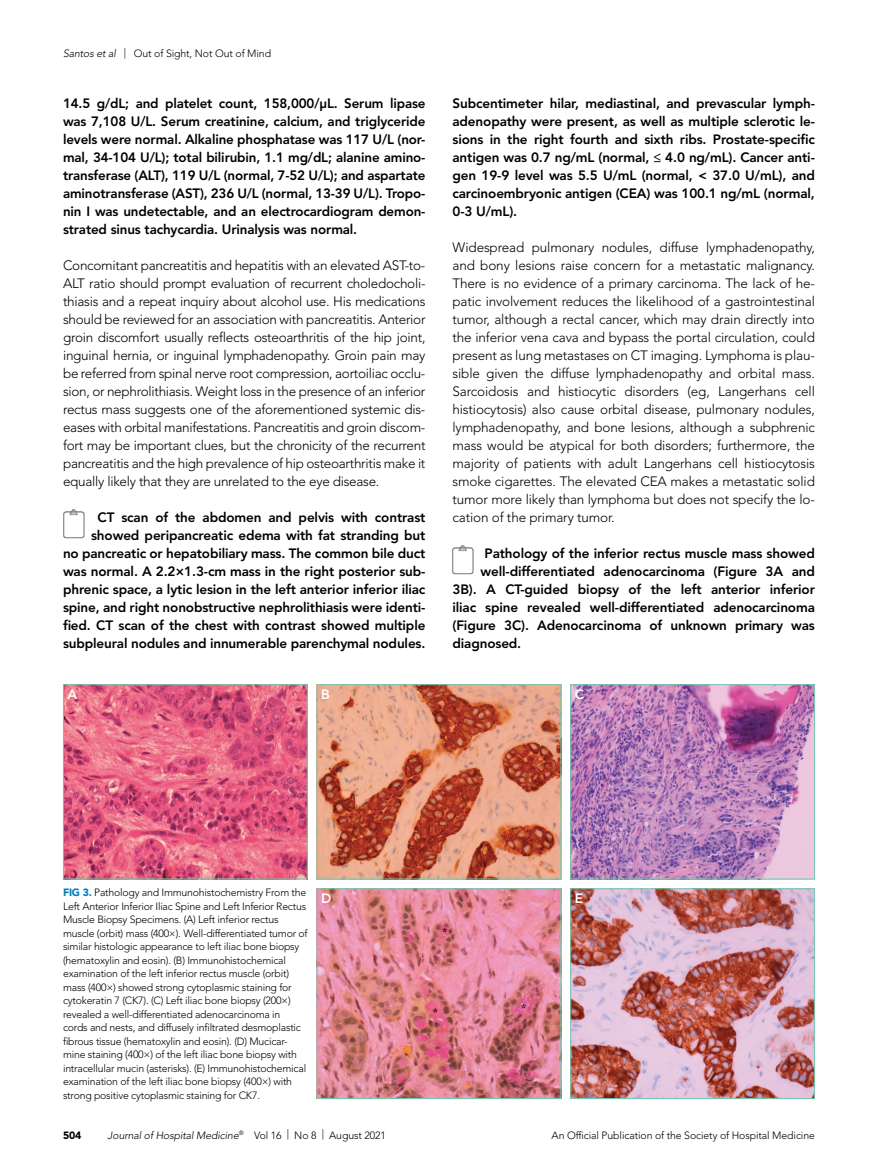
<style>
.page{position:relative;width:878px;height:1175px;background:#fff}
.page>*{position:absolute;margin:0;border:0;box-sizing:border-box;transform-origin:0 0}
.t1{font:300 13.5px/18px "Avenir LT Std";letter-spacing:-.015em;color:#000;text-align:justify}
.t2{font:800 13.5px/18px "Avenir LT Std";letter-spacing:-.01em;color:#000;text-align:justify}
.t3{font:800 13.5px "Avenir LT Std";color:#fff}
.t4{font:300 10.5px/13.5px "Avenir LT Std";letter-spacing:-.02em;color:#000}
.t5{font:italic 300 10.5px "Avenir LT Std";letter-spacing:-.01em;color:#000}
.t6{font:900 10.5px "Avenir LT Std";color:#000}
.s1{font-style:italic}
.s2{font-weight:900;color:#007dbb}
.s3{font-style:normal}
</style>
<div class="page">
<img style="left:63px;top:509px;width:22px;height:30px">
<img style="left:452px;top:545px;width:22px;height:30px">
<img style="left:65px;top:686px;width:241px;height:191px">
<div style="left:63px;top:684px;width:245px;height:195px;border:1px solid #73c8af"></div>
<img style="left:318px;top:686px;width:241px;height:191px">
<div style="left:316px;top:684px;width:245px;height:195px;border:1px solid #73c8af"></div>
<img style="left:318px;top:890px;width:241px;height:206px">
<div style="left:316px;top:888px;width:245px;height:210px;border:1px solid #73c8af"></div>
<img style="left:572px;top:686px;width:240px;height:191px">
<div style="left:570px;top:684px;width:244px;height:195px;border:1px solid #73c8af"></div>
<img style="left:572px;top:890px;width:240px;height:206px">
<div style="left:570px;top:888px;width:244px;height:210px;border:1px solid #73c8af"></div>
<p class="t4" style="left:63px;top:47px;width:209px"><span class="s1">Santos et al</span> | Out of Sight, Not Out of Mind</p>
<p class="t2" style="left:63px;top:94px;width:364px">14.5 g/dL; and platelet count, 158,000/μL. Serum lipase was 7,108 U/L. Serum creatinine, calcium, and triglyceride levels were normal. Alkaline phosphatase was 117 U/L (nor&shy;mal, 34-104 U/L); total bilirubin, 1.1 mg/dL; alanine amino&shy;transferase (ALT), 119 U/L (normal, 7-52 U/L); and aspartate aminotransferase (AST), 236 U/L (normal, 13-39 U/L). Tropo&shy;nin I was undetectable, and an electrocardiogram demon&shy;strated sinus tachycardia. Urinalysis was normal.</p>
<p class="t1" style="left:63px;top:256px;width:364px">Concomitant pancreatitis and hepatitis with an elevated AST-to-ALT ratio should prompt evaluation of recurrent choledocholi&shy;thiasis and a repeat inquiry about alcohol use. His medications should be reviewed for an association with pancreatitis. Anterior groin discomfort usually reflects osteoarthritis of the hip joint, inguinal hernia, or inguinal lymphadenopathy. Groin pain may be referred from spinal nerve root compression, aortoiliac occlu&shy;sion, or nephrolithiasis. Weight loss in the presence of an inferior rectus mass suggests one of the aforementioned systemic dis&shy;eases with orbital manifestations. Pancreatitis and groin discom&shy;fort may be important clues, but the chronicity of the recurrent pancreatitis and the high prevalence of hip osteoarthritis make it equally likely that they are unrelated to the eye disease.</p>
<p class="t2" style="left:63px;top:508px;width:364px;text-align:right">CT scan of the abdomen and pelvis with contrast showed peripancreatic edema with fat stranding but<br>no pancreatic or hepatobiliary mass. The common bile duct was normal. A 2.2×1.3-cm mass in the right posterior sub&shy;phrenic space, a lytic lesion in the left anterior inferior iliac spine, and right nonobstructive nephrolithiasis were identi&shy;fied. CT scan of the chest with contrast showed multiple subpleural nodules and innumerable parenchymal nodules.</p>
<p class="t3" style="left:68px;top:686px;width:11px">A</p>
<p class="t3" style="left:321px;top:686px;width:10px">B</p>
<p class="t2" style="left:452px;top:94px;width:364px">Subcentimeter hilar, mediastinal, and prevascular lymph&shy;adenopathy were present, as well as multiple sclerotic le&shy;sions in the right fourth and sixth ribs. Prostate-specific antigen was 0.7 ng/mL (normal, ≤ 4.0 ng/mL). Cancer anti&shy;gen 19-9 level was 5.5 U/mL (normal, &lt; 37.0 U/mL), and carcinoembryonic antigen (CEA) was 100.1 ng/mL (normal, 0-3 U/mL).</p>
<p class="t1" style="left:452px;top:238px;width:364px">Widespread pulmonary nodules, diffuse lymphadenopathy, and bony lesions raise concern for a metastatic malignancy.<br>There is no evidence of a primary carcinoma. The lack of he&shy;patic involvement reduces the likelihood of a gastrointestinal tumor, although a rectal cancer, which may drain directly into the inferior vena cava and bypass the portal circulation, could present as lung metastases on CT imaging. Lymphoma is plau&shy;sible given the diffuse lymphadenopathy and orbital mass.<br>Sarcoidosis and histiocytic disorders (eg, Langerhans cell histiocytosis) also cause orbital disease, pulmonary nodules, lymphadenopathy, and bone lesions, although a subphrenic mass would be atypical for both disorders; furthermore, the majority of patients with adult Langerhans cell histiocytosis smoke cigarettes. The elevated CEA makes a metastatic solid tumor more likely than lymphoma but does not specify the lo&shy;cation of the primary tumor.</p>
<p class="t2" style="left:484px;top:544px;width:332px">Pathology of the inferior rectus muscle mass showed</p>
<p class="t2" style="left:480px;top:562px;width:336px">well-differentiated adenocarcinoma (Figure 3A and</p>
<p class="t2" style="left:452px;top:580px;width:364px">3B). A CT-guided biopsy of the left anterior inferior</p>
<p class="t2" style="left:452px;top:598px;width:364px">iliac spine revealed well-differentiated adenocarcinoma</p>
<p class="t2" style="left:452px;top:616px;width:364px">(Figure 3C). Adenocarcinoma of unknown primary was</p>
<p class="t2" style="left:452px;top:634px;width:70px">diagnosed.</p>
<p class="t3" style="left:575px;top:686px;width:11px">C</p>
<p class="t4" style="left:63px;top:886px;width:246px"><span class="s2">FIG 3.</span> Pathology and Immunohistochemistry From the Left Anterior Inferior Iliac Spine and Left Inferior Rectus Muscle Biopsy Specimens. (A) Left inferior rectus muscle (orbit) mass (400×). Well-differentiated tumor of similar histologic appearance to left iliac bone biopsy (hematoxylin and eosin). (B) Immunohistochemical examination of the left inferior rectus muscle (orbit) mass (400×) showed strong cytoplasmic staining for cytokeratin 7 (CK7). (C) Left iliac bone biopsy (200×) revealed a well-differentiated adenocarcinoma in cords and nests, and diffusely infiltrated desmoplastic fibrous tissue (hematoxylin and eosin). (D) Mucicar&shy;mine staining (400×) of the left iliac bone biopsy with intracellular mucin (asterisks). (E) Immunohistochemical examination of the left iliac bone biopsy (400×) with strong positive cytoplasmic staining for CK7.</p>
<p class="t3" style="left:321px;top:890px;width:12px">D</p>
<p class="t3" style="left:575px;top:890px;width:10px">E</p>
<p class="t6" style="left:63px;top:1128px;width:20px">504</p>
<p class="t5" style="left:108px;top:1129px;width:280px">Journal of Hospital Medicine<sup>®</sup> <span class="s3">Vol 16 | No 8 | August 2021</span></p>
<p class="t4" style="left:551px;top:1128px;width:265px">An Official Publication of the Society of Hospital Medicine</p>
</div>
